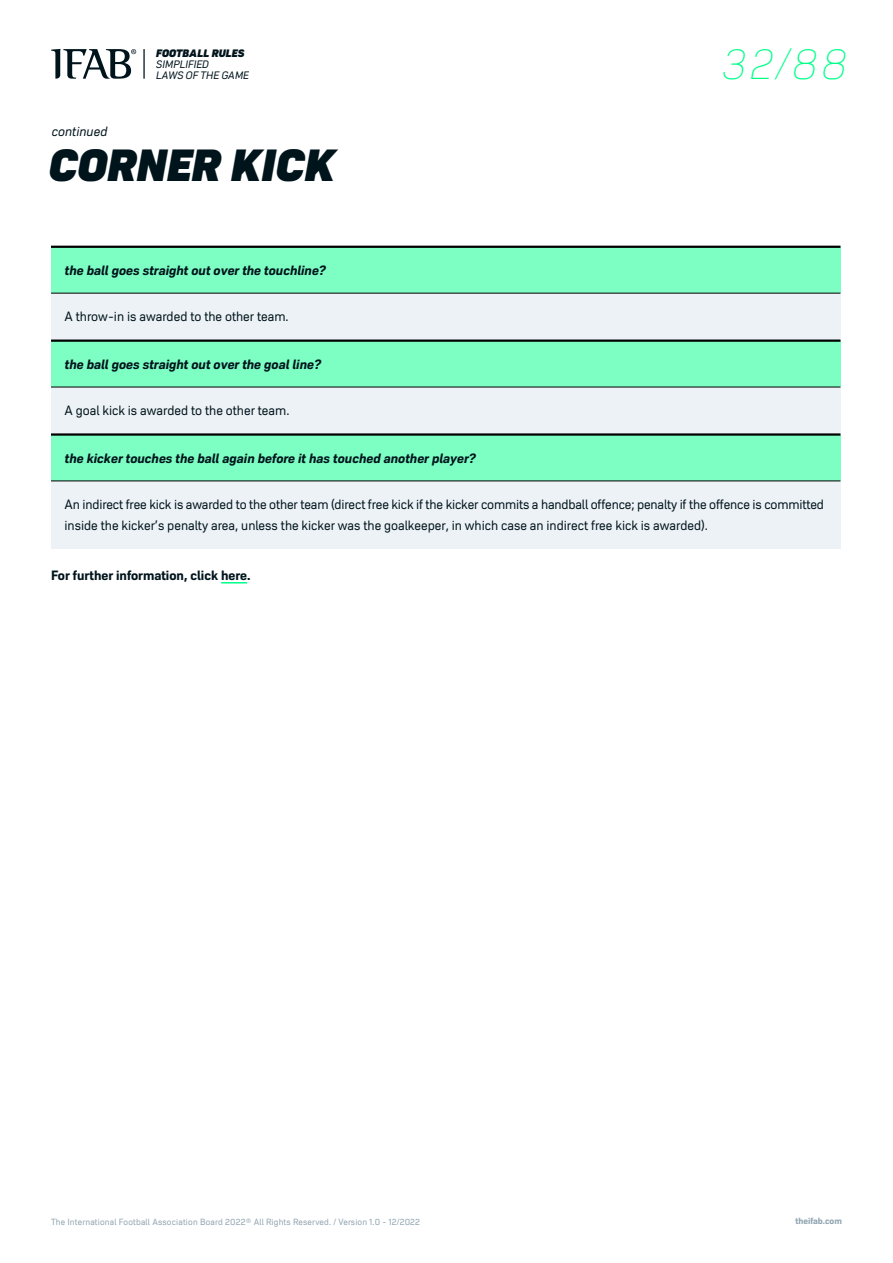
<style>
.page{position:relative;width:893px;height:1263px;background:#fff}
.page>*{position:absolute;margin:0;border:0;box-sizing:border-box;transform-origin:0 0}
.t1{font:italic 900 45px "Roag";color:#00141c}
.t2{font:italic 200 43.35px "Roag";color:#00ff89}
.t3{font:13.5px/21px "Roag";color:#00141c}
.t4{font:italic 700 13.5px "Roag";color:#00141c}
.t5{font:700 13.5px "Roag";color:#00141c}
.t6{font:italic 13.5px "Roag";color:#00141c}
.t7{font:italic 10.8px/10.8px "Roag";color:#00141c}
.t8{font:italic 900 10.8px "Roag";color:#00141c}
.t9{font:9px "Roag";letter-spacing:.02em;color:#90a4b0}
.t10{font:700 9px "Roag";color:#90a4b0}
</style>
<div class="page">
<div style="left:51px;top:247px;width:789px;height:46px;background:#7dffc3"></div>
<div style="left:51px;top:293px;width:789px;height:46px;background:#edf2f6"></div>
<hr style="left:51px;top:246px;width:789px;height:2px;background:#000">
<hr style="left:51px;top:293px;width:789px;height:1px;background:#000">
<div style="left:51px;top:341px;width:789px;height:46px;background:#7dffc3"></div>
<div style="left:51px;top:387px;width:789px;height:46px;background:#edf2f6"></div>
<hr style="left:51px;top:339px;width:789px;height:3px;background:#000">
<hr style="left:51px;top:387px;width:789px;height:1px;background:#000">
<div style="left:51px;top:434px;width:789px;height:47px;background:#7dffc3"></div>
<div style="left:51px;top:481px;width:789px;height:67px;background:#edf2f6"></div>
<hr style="left:51px;top:433px;width:789px;height:3px;background:#000">
<hr style="left:51px;top:480px;width:789px;height:1px;background:#000">
<svg style="left:221px;top:582px;width:26px;height:1px"></svg>
<svg style="left:51px;top:49px;width:85px;height:30px"></svg>
<hr style="left:143px;top:49px;width:2px;height:30px;background:#00141c">
<p class="t6" style="left:52px;top:121px;width:57px">continued</p>
<p class="t8" style="left:156px;top:45px;width:90px">FOOTBALL RULES</p>
<p class="t7" style="left:156px;top:58px;width:94px">SIMPLIFIED<br>LAWS OF THE GAME</p>
<h1 class="t1" style="left:48px;top:129px;width:288px">CORNER KICK</h1>
<h2 class="t2" style="left:721px;top:33px;width:126px">32/88</h2>
<p class="t4" style="left:65px;top:260px;width:263px">the ball goes straight out over the touchline?</p>
<p class="t3" style="left:65px;top:305px;width:226px">A throw-in is awarded to the other team.</p>
<p class="t4" style="left:65px;top:354px;width:258px">the ball goes straight out over the goal line?</p>
<p class="t3" style="left:65px;top:399px;width:226px">A goal kick is awarded to the other team.</p>
<p class="t4" style="left:65px;top:448px;width:412px">the kicker touches the ball again before it has touched another player?</p>
<p class="t3" style="left:65px;top:493px;width:761px">An indirect free kick is awarded to the other team (direct free kick if the kicker commits a handball offence; penalty if the offence is committed inside the kicker’s penalty area, unless the kicker was the goalkeeper, in which case an indirect free kick is awarded).</p>
<p class="t5" style="left:51px;top:565px;width:201px">For further information, click here.</p>
<p class="t9" style="left:51px;top:1215px;width:371px">The International Football Association Board 2022® All Rights Reserved. / Version 1.0 - 12/2022</p>
<p class="t10" style="left:795px;top:1213px;width:48px">theifab.com</p>
</div>
